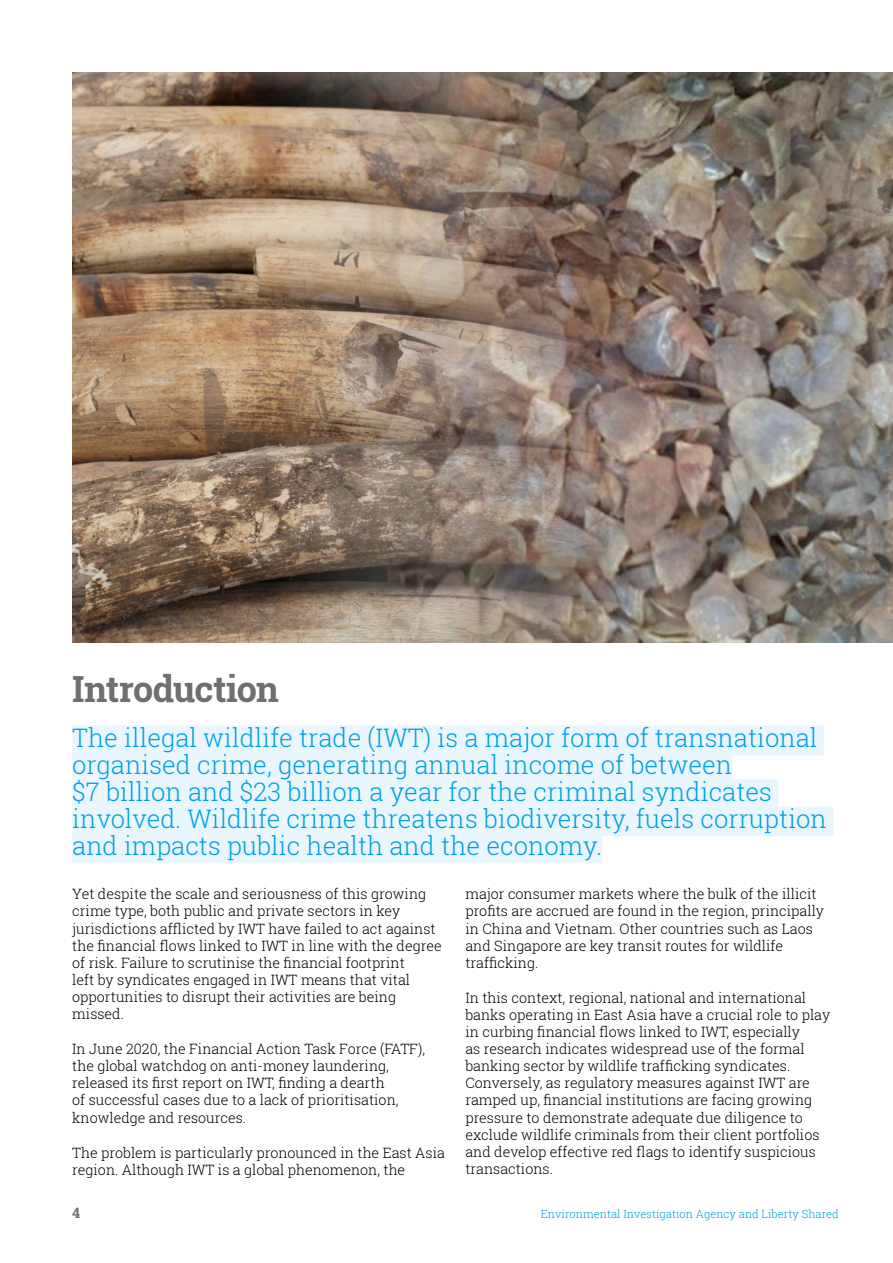
<style>
.page{position:relative;width:893px;height:1263px;background:#fff}
.page>*{position:absolute;margin:0;border:0;box-sizing:border-box;transform-origin:0 0}
.t1{font:700 36px "Roboto Slab";letter-spacing:-.02em;color:#706f6f}
.t2{font:300 25.5px/27px "Roboto Slab";color:#009fe3}
.t3{font:300 14.25px/17.1px "Roboto Slab";color:#000}
.t4{font:700 14.25px "Roboto Slab";color:#706f6f}
.t5{font:300 11.25px "Roboto Slab";color:#009fe3}
</style>
<div class="page">
<img style="left:652px;top:72px;width:139px;height:570px">
<div style="left:72px;top:725px;width:752px;height:30px;background:#eaf6fe"></div>
<div style="left:72px;top:752px;width:660px;height:30px;background:#eaf6fe"></div>
<div style="left:72px;top:779px;width:706px;height:30px;background:#eaf6fe"></div>
<div style="left:72px;top:806px;width:761px;height:30px;background:#eaf6fe"></div>
<div style="left:72px;top:833px;width:530px;height:30px;background:#eaf6fe"></div>
<img style="left:72px;top:72px;width:580px;height:570px">
<img style="left:791px;top:72px;width:102px;height:570px">
<h1 class="t1" style="left:72px;top:665px;width:208px">Introduction</h1>
<p class="t2" style="left:72px;top:724px;width:756px">The illegal wildlife trade (IWT) is a major form of transnational organised crime, generating annual income of between<br>$7 billion and $23 billion a year for the criminal syndicates involved. Wildlife crime threatens biodiversity, fuels corruption and impacts public health and the economy.</p>
<p class="t3" style="left:72px;top:885px;width:371px">Yet despite the scale and seriousness of this growing crime type, both public and private sectors in key jurisdictions afflicted by IWT have failed to act against the financial flows linked to IWT in line with the degree of risk. Failure to scrutinise the financial footprint<br>left by syndicates engaged in IWT means that vital opportunities to disrupt their activities are being missed.</p>
<p class="t3" style="left:72px;top:1040px;width:354px">In June 2020, the Financial Action Task Force (FATF), the global watchdog on anti-money laundering, released its first report on IWT, finding a dearth<br>of successful cases due to a lack of prioritisation, knowledge and resources.</p>
<p class="t3" style="left:72px;top:1143px;width:374px">The problem is particularly pronounced in the East Asia region. Although IWT is a global phenomenon, the</p>
<p class="t3" style="left:465px;top:885px;width:360px">major consumer markets where the bulk of the illicit profits are accrued are found in the region, principally in China and Vietnam. Other countries such as Laos and Singapore are key transit routes for wildlife trafficking.</p>
<p class="t3" style="left:465px;top:989px;width:366px">In this context, regional, national and international banks operating in East Asia have a crucial role to play in curbing financial flows linked to IWT, especially<br>as research indicates widespread use of the formal banking sector by wildlife trafficking syndicates.<br>Conversely, as regulatory measures against IWT are ramped up, financial institutions are facing growing pressure to demonstrate adequate due diligence to exclude wildlife criminals from their client portfolios and develop effective red flags to identify suspicious transactions.</p>
<p class="t4" style="left:72px;top:1203px;width:10px">4</p>
<p class="t5" style="left:541px;top:1206px;width:300px">Environmental Investigation Agency and Liberty Shared</p>
</div>
